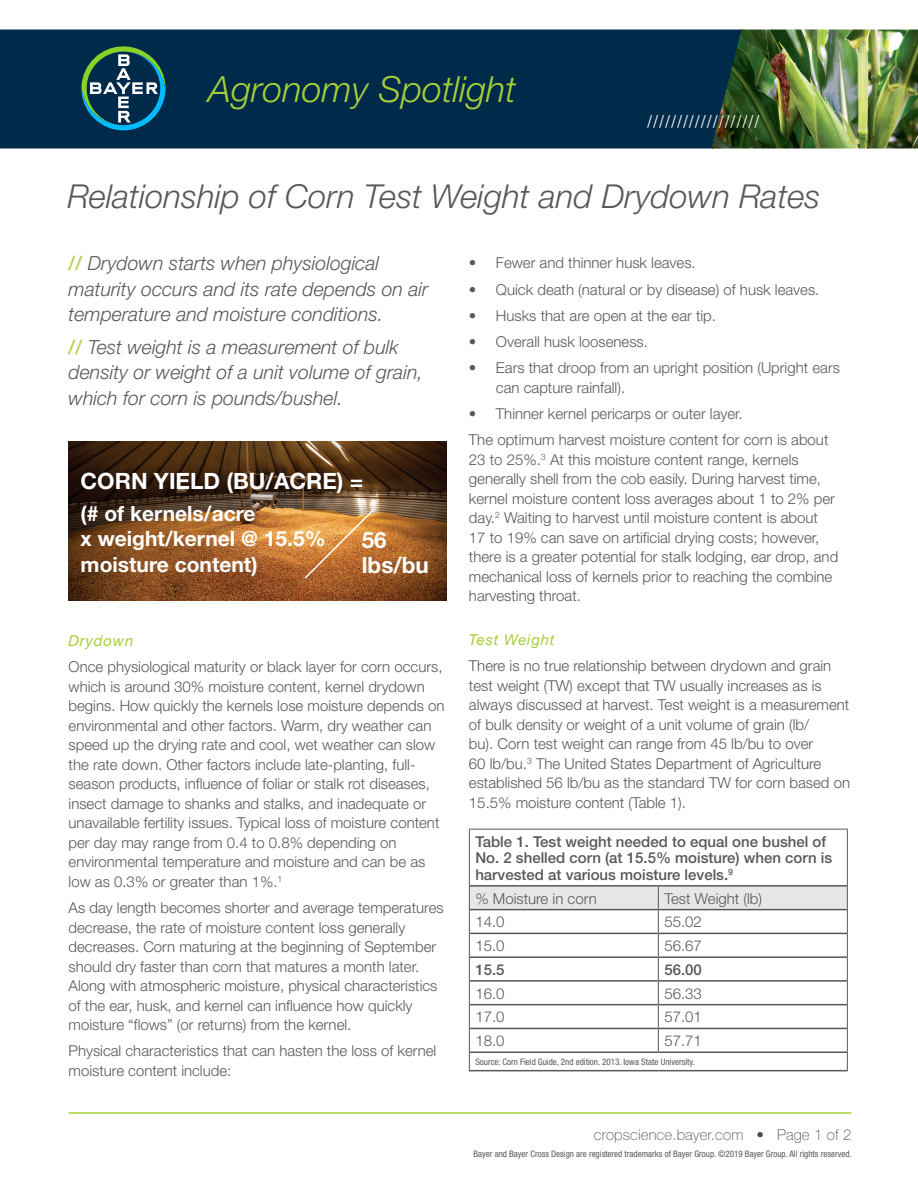
<style>
.page{position:relative;width:918px;height:1188px;background:#fff}
.page>*{position:absolute;margin:0;border:0;box-sizing:border-box;transform-origin:0 0}
.t1{font:italic 300 36px "Helvetica Neue LT Pro";color:#a6ce39}
.Title__Bayer{font:italic 300 33px "Helvetica Neue";color:#57585a}
.Universal_Text{font:700 22.5px/25.5px "Helvetica Neue LT Pro";color:#fff}
.Universal_Text-2{font:700 21px/25.5px "Helvetica Neue LT Pro";color:#fff}
.Universal_Text-3{font:italic 300 19.5px/25.5px "Helvetica Neue LT Pro";color:#57585a}
.t2{font:18px "Minion Pro";color:#fff}
.Universal_Text-4{font:300 15px/19.5px "Helvetica Neue";color:#57585a}
.Universal_Text-5{font:300 15px/19.5px "Helvetica Neue LT Pro";color:#57585a}
.Universal_Text-6{font:500 15px/16.5px "Helvetica Neue";color:#57585a}
.t3{font:100 15px "Helvetica Neue LT Pro";letter-spacing:.01em;color:#4b4c4d}
.Subhead__Bayer{font:italic 15px "Helvetica Neue";letter-spacing:.05em;color:#a6ce39}
.Legals{font:condensed 9px "Helvetica Neue LT Std";color:#57585a}
.s1{font-weight:500;color:#b6d65f}
.s2{font-family:"Helvetica Neue"}
</style>
<div class="page">
<div style="left:0;top:30px;width:711px;height:118px;background:#002a49"></div>
<svg style="left:81px;top:46px;width:84px;height:84px;background:#285d6a"></svg>
<img style="left:711px;top:30px;width:207px;height:118px">
<hr style="left:69px;top:1112px;width:783px;height:2px;background:#a6ce39">
<img style="left:69px;top:441px;width:377px;height:159px">
<img style="left:303px;top:507px;width:73px;height:73px">
<hr style="left:469px;top:829px;width:189px;height:1px;background:#57585a">
<hr style="left:469px;top:830px;width:1px;height:56px;background:#57585a">
<hr style="left:658px;top:829px;width:190px;height:1px;background:#57585a">
<hr style="left:847px;top:830px;width:1px;height:56px;background:#57585a">
<svg style="left:469px;top:886px;width:379px;height:184px"></svg>
<hr style="left:470px;top:885px;width:188px;height:2px;background:#57585a">
<hr style="left:658px;top:885px;width:189px;height:2px;background:#57585a">
<hr style="left:470px;top:909px;width:188px;height:1px;background:#57585a">
<hr style="left:658px;top:909px;width:189px;height:1px;background:#57585a">
<hr style="left:470px;top:933px;width:188px;height:1px;background:#57585a">
<hr style="left:658px;top:933px;width:189px;height:1px;background:#57585a">
<hr style="left:470px;top:956px;width:188px;height:2px;background:#57585a">
<hr style="left:658px;top:956px;width:189px;height:2px;background:#57585a">
<hr style="left:470px;top:980px;width:188px;height:2px;background:#57585a">
<hr style="left:658px;top:980px;width:189px;height:2px;background:#57585a">
<hr style="left:470px;top:1004px;width:188px;height:1px;background:#57585a">
<hr style="left:658px;top:1004px;width:189px;height:1px;background:#57585a">
<hr style="left:470px;top:1028px;width:188px;height:1px;background:#57585a">
<hr style="left:658px;top:1028px;width:189px;height:1px;background:#57585a">
<hr style="left:470px;top:1052px;width:188px;height:1px;background:#57585a">
<hr style="left:658px;top:1052px;width:189px;height:1px;background:#57585a">
<hr style="left:469px;top:1070px;width:189px;height:1px;background:#57585a">
<hr style="left:658px;top:1070px;width:190px;height:1px;background:#57585a">
<h1 class="t1" style="left:208px;top:67px;width:309px">Agronomy Spotlight</h1>
<p class="t2" style="left:647px;top:109px;width:115px">///////////////////</p>
<p class="Title__Bayer" style="left:68px;top:176px;width:755px">Relationship of Corn Test Weight and Drydown Rates</p>
<p class="Universal_Text-3" style="left:69px;top:250px;width:361px"><span class="s1">//</span> Drydown starts when physiological maturity occurs and its rate depends on air temperature and moisture conditions.</p>
<p class="Universal_Text-3" style="left:69px;top:334px;width:356px"><span class="s1">//</span> Test weight is a measurement of bulk density or weight of a unit volume of grain, which for corn is pounds/bushel.</p>
<p class="Universal_Text" style="left:81px;top:467px;width:284px">CORN YIELD (BU/ACRE) =</p>
<p class="Universal_Text-2" style="left:81px;top:500px;width:247px">(# of kernels/acre<br>x weight/kernel @ 15.5% moisture content)</p>
<p class="Universal_Text" style="left:362px;top:527px;width:69px">56 lbs/bu</p>
<p class="Subhead__Bayer" style="left:69px;top:632px;width:66px">Drydown</p>
<p class="Universal_Text-4" style="left:69px;top:657px;width:377px">Once physiological maturity or black layer for corn occurs, which is around 30% moisture content, kernel drydown begins. How quickly the kernels lose moisture depends on environmental and other factors. Warm, dry weather can speed up the drying rate and cool, wet weather can slow the rate down. Other factors include late-planting, full&shy;season products, influence of foliar or stalk rot diseases, insect damage to shanks and stalks, and inadequate or unavailable fertility issues. Typical loss of moisture content per day may range from 0.4 to 0.8% depending on environmental temperature and moisture and can be as low as 0.3% or greater than 1%.<sup>1</sup></p>
<p class="Universal_Text-4" style="left:69px;top:898px;width:377px">As day length becomes shorter and average temperatures decrease, the rate of moisture content loss generally decreases. Corn maturing at the beginning of September should dry faster than corn that matures a month later.<br>Along with atmospheric moisture, physical characteristics of the ear, husk, and kernel can influence how quickly moisture “flows” (or returns) from the kernel.</p>
<p class="Universal_Text-4" style="left:69px;top:1041px;width:369px">Physical characteristics that can hasten the loss of kernel moisture content include:</p>
<p class="Universal_Text-4" style="left:469px;top:253px;width:228px">• Fewer and thinner husk leaves.</p>
<p class="Universal_Text-4" style="left:469px;top:279px;width:352px">• Quick death (natural or by disease) of husk leaves.</p>
<p class="Universal_Text-4" style="left:469px;top:305px;width:249px">• Husks that are open at the ear tip.</p>
<p class="Universal_Text-4" style="left:469px;top:332px;width:180px">• Overall husk looseness.</p>
<p class="Universal_Text-4" style="left:496px;top:358px;width:345px;text-indent:-27px">• Ears that droop from an upright position (Upright ears can capture rainfall).</p>
<p class="Universal_Text-4" style="left:469px;top:404px;width:275px">• Thinner kernel pericarps or outer layer.</p>
<p class="Universal_Text-4" style="left:469px;top:430px;width:371px">The optimum harvest moisture content for corn is about 23 to 25%.<sup>3</sup> At this moisture content range, kernels generally shell from the cob easily. During harvest time, kernel moisture content loss averages about 1 to 2% per day.<sup>2</sup> Waiting to harvest until moisture content is about 17 to 19% can save on artificial drying costs; however, there is a greater potential for stalk lodging, ear drop, and mechanical loss of kernels prior to reaching the combine harvesting throat.</p>
<p class="Subhead__Bayer" style="left:469px;top:630px;width:87px">Test Weight</p>
<p class="Universal_Text-5" style="left:469px;top:656px;width:383px"><span class="s2">There is no true relationship between drydown and grain test weight (TW) except that TW usually increases as is always discussed at harvest. Test weight is a measurement of bulk density or weight of a unit</span> volume of grain (lb/<br>bu). Corn test weight can range from 45 lb/bu to over<br>60 lb/bu.<sup>3</sup> The United States Department of Agriculture established 56 lb/bu as the standard TW for corn based on 15.5% moisture content (Table 1).</p>
<p class="Universal_Text-6" style="left:475px;top:833px;width:358px">Table 1. Test weight needed to equal one bushel of<br>No. 2 shelled corn (at 15.5% moisture) when corn is harvested at various moisture levels.<sup>9</sup></p>
<p class="Universal_Text-4" style="left:475px;top:888px;width:123px">% Moisture in corn</p>
<p class="Universal_Text-4" style="left:664px;top:888px;width:99px">Test Weight (lb)</p>
<p class="Universal_Text-4" style="left:475px;top:912px;width:31px">14.0</p>
<p class="Universal_Text-4" style="left:664px;top:912px;width:39px">55.02</p>
<p class="Universal_Text-4" style="left:475px;top:936px;width:31px">15.0</p>
<p class="Universal_Text-4" style="left:664px;top:936px;width:39px">56.67</p>
<p class="Universal_Text-6" style="left:475px;top:961px;width:31px">15.5</p>
<p class="Universal_Text-6" style="left:664px;top:961px;width:39px">56.00</p>
<p class="Universal_Text-4" style="left:475px;top:983px;width:31px">16.0</p>
<p class="Universal_Text-4" style="left:664px;top:983px;width:39px">56.33</p>
<p class="Universal_Text-4" style="left:475px;top:1007px;width:31px">17.0</p>
<p class="Universal_Text-4" style="left:664px;top:1007px;width:39px">57.01</p>
<p class="Universal_Text-4" style="left:475px;top:1031px;width:31px">18.0</p>
<p class="Universal_Text-4" style="left:664px;top:1031px;width:39px">57.71</p>
<p class="Legals" style="left:475px;top:1056px;width:221px">Source: Corn Field Guide, 2nd edition. 2013. Iowa State University.</p>
<p class="t3" style="left:594px;top:1126px;width:259px">cropscience.bayer.com • Page 1 of 2</p>
<p class="Legals" style="left:474px;top:1149px;width:380px">Bayer and Bayer Cross Design are registered trademarks of Bayer Group. ©2019 Bayer Group. All rights reserved.</p>
</div>
